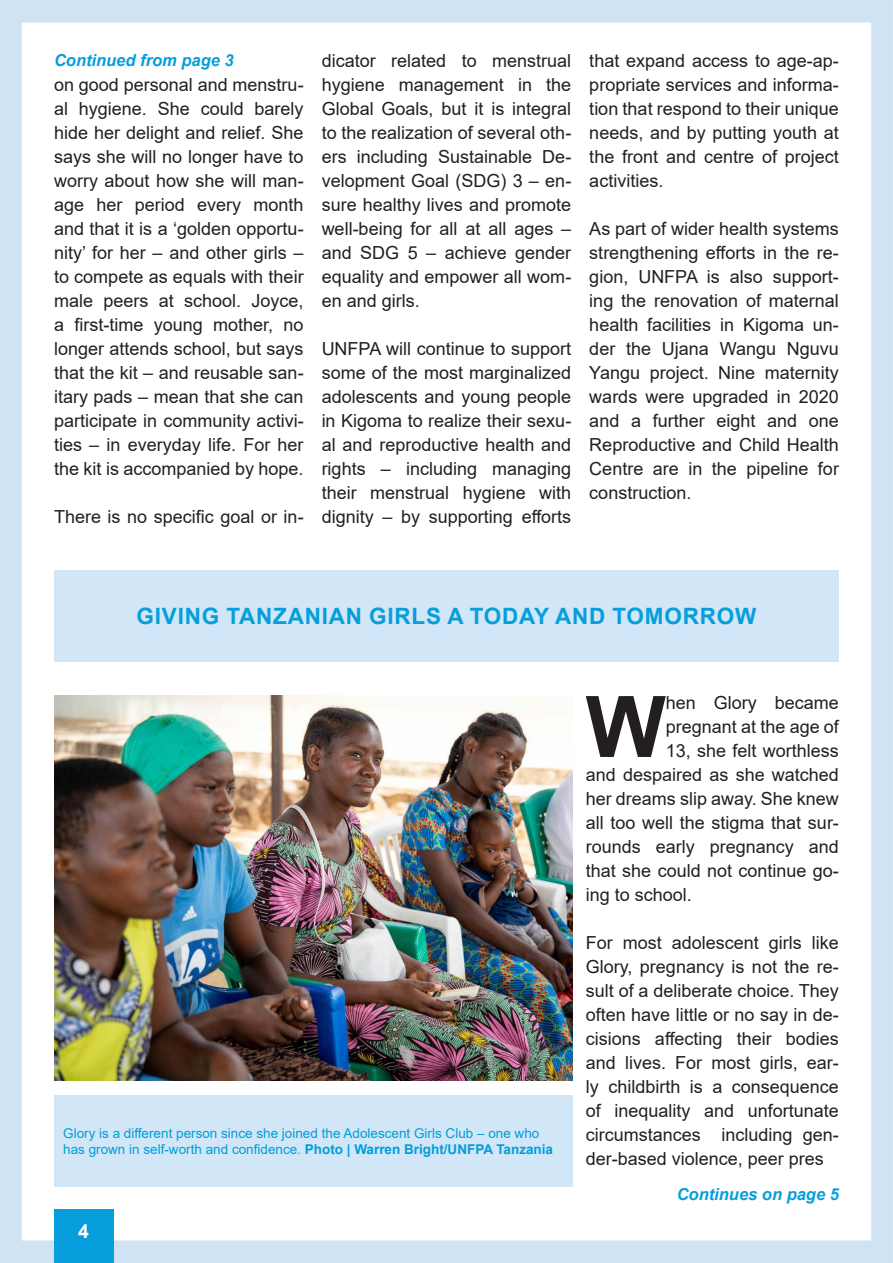
<style>
.page{position:relative;width:893px;height:1263px;background:#fff}
.page>*{position:absolute;margin:0;border:0;box-sizing:border-box;transform-origin:0 0}
.Big_Cap{font:700 85.05px "Arial";color:#231f20}
.t1{font:700 22.5px "Arial";letter-spacing:.035em;color:#069edb}
.t2{font:700 19.5px "Arial";color:#fff}
.Big_Cap-2{font:18px/24px "Arial";color:#231f20;text-align:justify}
.t3{font:italic 700 16.5px "Arial";color:#069edb}
.t4{font:13.5px/16.2px "Arial";color:#009ddb}
.s1{font-weight:700}
</style>
<div class="page">
<div style="left:0;top:0;width:893px;height:1263px;border:22px solid #d0e3f5"></div>
<svg style="left:892px;top:0;width:1px;height:1263px"></svg>
<div style="left:54px;top:1209px;width:59px;height:54px;background:#069edb"></div>
<div style="left:54px;top:569px;width:785px;height:92px;background:#d1e6f6"></div>
<div style="left:55px;top:1095px;width:518px;height:92px;background:#d1e6f6"></div>
<img style="left:54px;top:696px;width:519px;height:384px">
<p class="t3" style="left:54px;top:49px;width:181px">Continued from page 3</p>
<p class="Big_Cap-2" style="left:54px;top:73px;width:251px">on good personal and menstru&shy;al hygiene. She could barely hide her delight and relief. She says she will no longer have to worry about how she will man&shy;age her period every month and that it is a ‘golden opportu&shy;nity’ for her – and other girls – to compete as equals with their male peers at school. Joyce, a first-time young mother, no longer attends school, but says that the kit – and reusable san&shy;itary pads – mean that she can participate in community activi&shy;ties – in everyday life. For her the kit is accompanied by hope.</p>
<p class="Big_Cap-2" style="left:54px;top:505px;width:251px">There is no specific goal or in-</p>
<p class="Big_Cap-2" style="left:322px;top:49px;width:251px">dicator related to menstrual hygiene management in the Global Goals, but it is integral to the realization of several oth&shy;ers including Sustainable De&shy;velopment Goal (SDG) 3 – en&shy;sure healthy lives and promote well-being for all at all ages – and SDG 5 – achieve gender equality and empower all wom&shy;en and girls.</p>
<p class="Big_Cap-2" style="left:322px;top:337px;width:251px">UNFPA will continue to support some of the most marginalized adolescents and young people in Kigoma to realize their sexu&shy;al and reproductive health and rights – including managing their menstrual hygiene with dignity – by supporting efforts</p>
<p class="Big_Cap-2" style="left:589px;top:49px;width:251px">that expand access to age-ap&shy;propriate services and informa&shy;tion that respond to their unique needs, and by putting youth at the front and centre of project activities.</p>
<p class="Big_Cap-2" style="left:589px;top:217px;width:251px">As part of wider health systems strengthening efforts in the re&shy;gion, UNFPA is also support&shy;ing the renovation of maternal health facilities in Kigoma un&shy;der the Ujana Wangu Nguvu Yangu project. Nine maternity wards were upgraded in 2020 and a further eight and one Reproductive and Child Health Centre are in the pipeline for construction.</p>
<p class="t1" style="left:137px;top:600px;width:621px">GIVING TANZANIAN GIRLS A TODAY AND TOMORROW</p>
<p class="t4" style="left:63px;top:1125px;width:491px">Glory is a different person since she joined the Adolescent Girls Club – one who has grown in self-worth and confidence. <span class="s1">Photo | Warren Bright/UNFPA Tanzania</span></p>
<p class="t2" style="left:78px;top:1217px;width:12px">4</p>
<p class="Big_Cap" style="left:585px;top:667px;width:82px">W</p>
<p class="Big_Cap-2" style="left:666px;top:690px;width:175px">hen Glory became</p>
<p class="Big_Cap-2" style="left:666px;top:714px;width:175px">pregnant at the age of</p>
<p class="Big_Cap-2" style="left:666px;top:738px;width:175px">13, she felt worthless</p>
<p class="Big_Cap-2" style="left:586px;top:762px;width:255px">and despaired as she watched</p>
<p class="Big_Cap-2" style="left:586px;top:786px;width:255px">her dreams slip away. She knew</p>
<p class="Big_Cap-2" style="left:586px;top:810px;width:255px">all too well the stigma that sur-</p>
<p class="Big_Cap-2" style="left:586px;top:834px;width:255px">rounds early pregnancy and</p>
<p class="Big_Cap-2" style="left:586px;top:858px;width:255px">that she could not continue go-</p>
<p class="Big_Cap-2" style="left:586px;top:882px;width:108px">ing to school.</p>
<p class="Big_Cap-2" style="left:586px;top:930px;width:255px">For most adolescent girls like Glory, pregnancy is not the re&shy;sult of a deliberate choice. They often have little or no say in de&shy;cisions affecting their bodies and lives. For most girls, ear&shy;ly childbirth is a consequence of inequality and unfortunate circumstances including gen&shy;der-based violence, peer pres</p>
<p class="t3" style="left:677px;top:1183px;width:164px">Continues on page 5</p>
</div>
